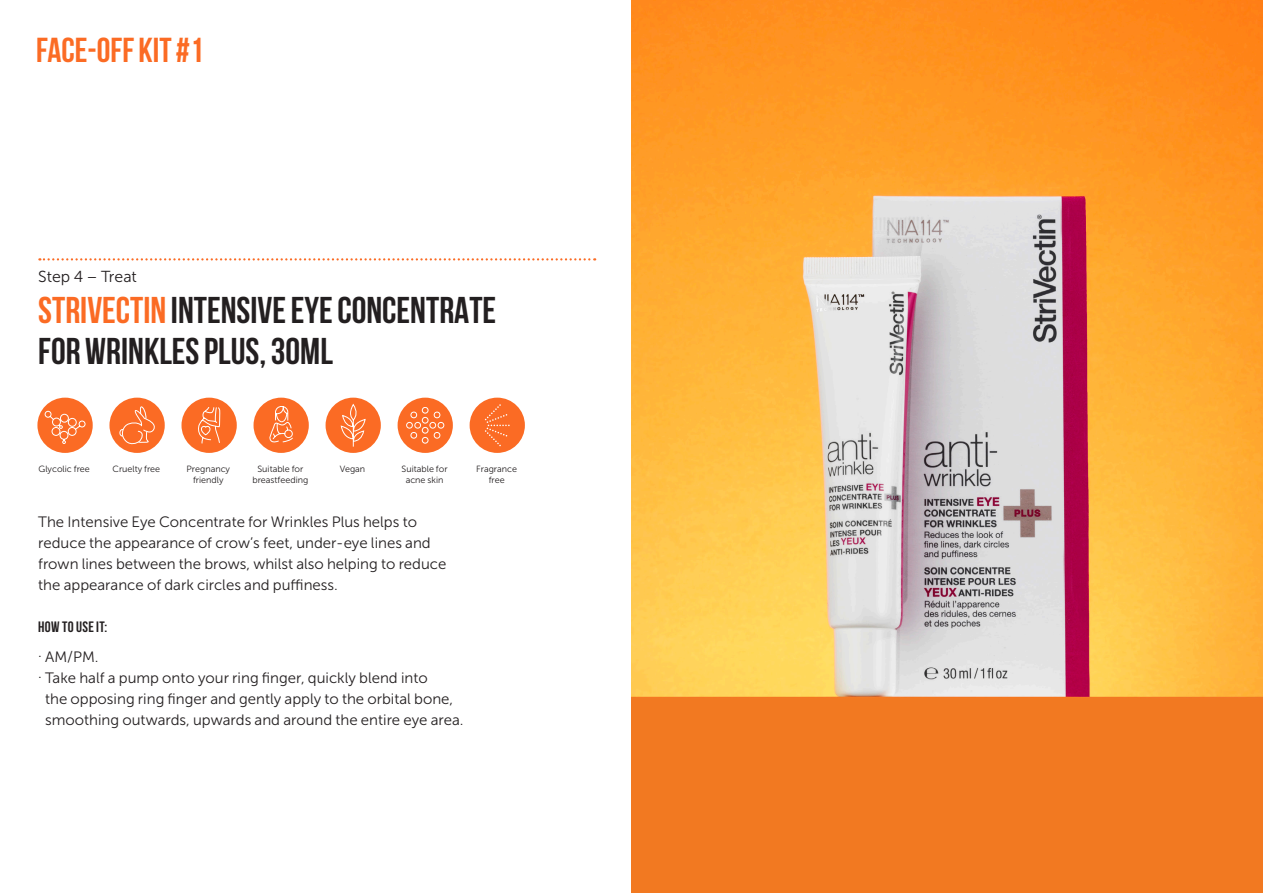
<style>
.page{position:relative;width:1263px;height:893px;background:#fff}
.page>*{position:absolute;margin:0;border:0;box-sizing:border-box;transform-origin:0 0}
.t1{font:700 37.05px/40.3px "Bebas Neue";color:#231f20}
.t2{font:700 34.5px "Bebas Neue";color:#fb6b24}
.t3{font:15.9px "Museo Sans 300";letter-spacing:-.005em;color:#231f20}
.t4{font:15px/21px "Museo Sans 300";color:#231f20}
.t5{font:700 15px "Bebas Neue";letter-spacing:.02em;color:#231f20}
.t6{font:9px/11.2px "Museo Sans 300";color:#231f20;text-align:center}
.s1{color:#fb6b24}
</style>
<div class="page">
<img style="left:631px;top:0;width:632px;height:893px">
<svg style="left:39px;top:258px;width:556px;height:3px"></svg>
<div style="left:181px;top:398px;width:56px;height:55px;background:#fb6b24;border-radius:50%"></div>
<svg style="left:198px;top:407px;width:22px;height:37px"></svg>
<div style="left:109px;top:398px;width:56px;height:55px;background:#fb6b24;border-radius:50%"></div>
<svg style="left:120px;top:406px;width:35px;height:38px"></svg>
<div style="left:37px;top:398px;width:56px;height:55px;background:#fb6b24;border-radius:50%"></div>
<svg style="left:45px;top:411px;width:40px;height:33px"></svg>
<div style="left:254px;top:398px;width:55px;height:55px;background:#fb6b24;border-radius:50%"></div>
<svg style="left:270px;top:406px;width:23px;height:36px"></svg>
<div style="left:326px;top:398px;width:55px;height:55px;background:#fb6b24;border-radius:50%"></div>
<svg style="left:341px;top:404px;width:25px;height:43px"></svg>
<div style="left:398px;top:398px;width:55px;height:55px;background:#fb6b24;border-radius:50%"></div>
<svg style="left:406px;top:407px;width:38px;height:36px"></svg>
<div style="left:470px;top:398px;width:55px;height:55px;background:#fb6b24;border-radius:50%"></div>
<svg style="left:485px;top:404px;width:25px;height:42px"></svg>
<p class="t2" style="left:36px;top:32px;width:169px">FACE-OFF KIT #1</p>
<p class="t3" style="left:38px;top:268px;width:100px">Step 4 – Treat</p>
<p class="t1" style="left:38px;top:290px;width:459px"><span class="s1">STRIVECTIN</span> INTENSIVE EYE CONCENTRATE<br>FOR WRINKLES PLUS, 30ML</p>
<p class="t6" style="left:39px;top:463px;width:53px">Glycolic free</p>
<p class="t6" style="left:112px;top:463px;width:49px">Cruelty free</p>
<p class="t6" style="left:252px;top:463px;width:57px">Suitable for breastfeeding</p>
<p class="t6" style="left:340px;top:463px;width:27px">Vegan</p>
<p class="t6" style="left:402px;top:463px;width:47px">Suitable for acne skin</p>
<p class="t6" style="left:476px;top:463px;width:42px">Fragrance free</p>
<p class="t6" style="left:187px;top:463px;width:45px">Pregnancy friendly</p>
<p class="t4" style="left:38px;top:512px;width:410px">The Intensive Eye Concentrate for Wrinkles Plus helps to reduce the appearance of crow’s feet, under-eye lines and frown lines between the brows, whilst also helping to reduce the appearance of dark circles and puffiness.</p>
<p class="t5" style="left:38px;top:619px;width:71px">HOW TO USE IT:</p>
<p class="t4" style="left:38px;top:647px;width:62px">. AM/PM.</p>
<p class="t4" style="left:45px;top:668px;width:420px;text-indent:-7px">. Take half a pump onto your ring finger, quickly blend into<br>the opposing ring finger and gently apply to the orbital bone, smoothing outwards, upwards and around the entire eye area.</p>
</div>
